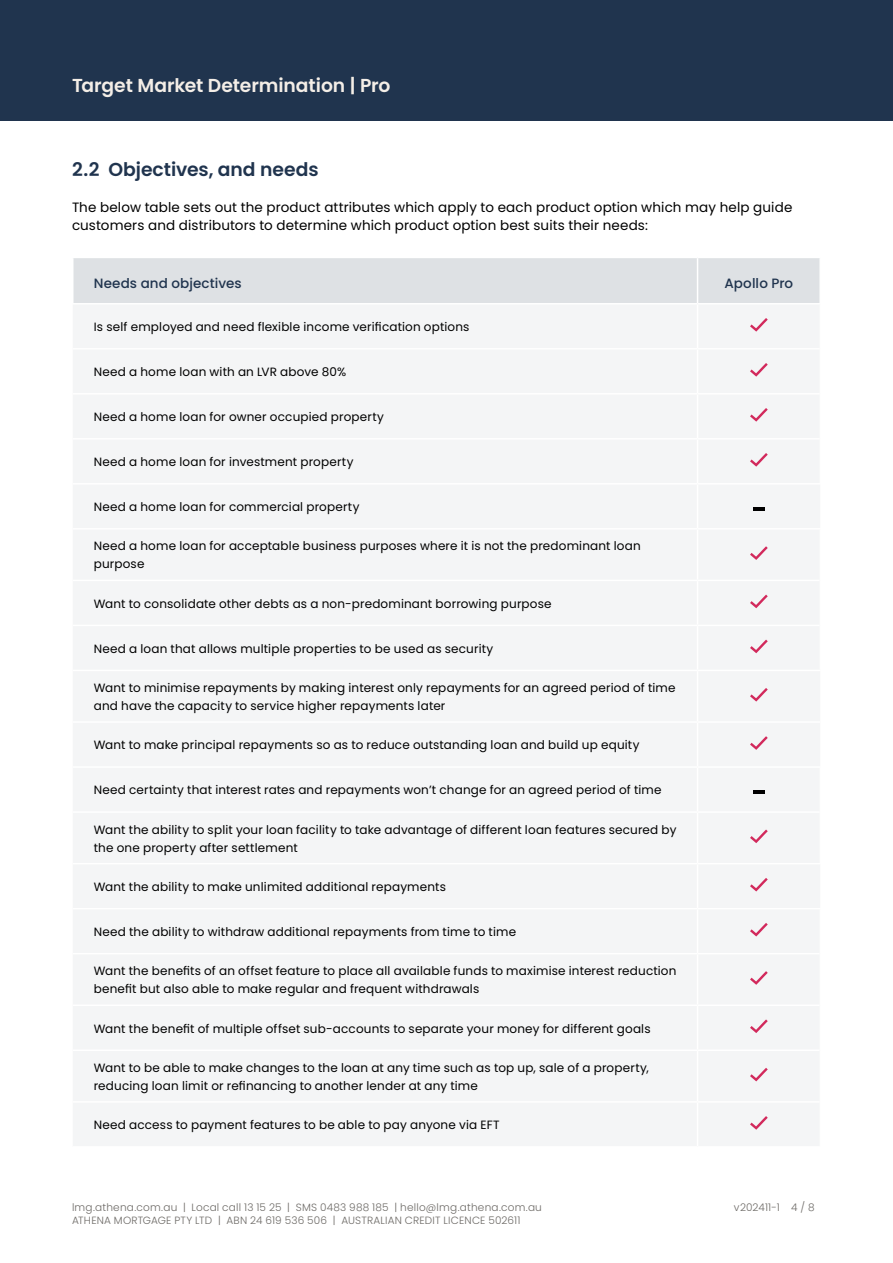
<style>
.page{position:relative;width:893px;height:1263px;background:#fff}
.page>*{position:absolute;margin:0;border:0;box-sizing:border-box;transform-origin:0 0}
.t1{font:600 18.75px "Poppins";letter-spacing:-.005em;color:#f4eee7}
.t2{font:600 18.75px "Poppins";color:#20344e}
.t3{font:13.5px/18px "Poppins";letter-spacing:.01em;color:#000}
.t4{font:500 13.5px "Poppins";letter-spacing:.005em;color:#20344e}
.t5{font:12px/18px "Poppins";letter-spacing:.015em;color:#000}
.t6{font:300 10.5px/12.6px "Poppins";letter-spacing:.02em;color:#6d6a66}
</style>
<div class="page">
<div style="left:0;top:0;width:893px;height:120px;background:#20344e"></div>
<div style="left:74px;top:258px;width:745px;height:45px;background:#dee1e4"></div>
<div style="left:73px;top:305px;width:747px;height:841px;background:#f4f5f6"></div>
<hr style="left:697px;top:258px;width:1px;height:45px;background:#fff">
<hr style="left:697px;top:305px;width:1px;height:43px;background:#fff">
<hr style="left:73px;top:348px;width:625px;height:2px;background:#fff">
<hr style="left:698px;top:348px;width:122px;height:2px;background:#fff">
<hr style="left:697px;top:350px;width:1px;height:43px;background:#fff">
<hr style="left:73px;top:393px;width:625px;height:2px;background:#fff">
<hr style="left:698px;top:393px;width:122px;height:2px;background:#fff">
<hr style="left:697px;top:395px;width:1px;height:43px;background:#fff">
<hr style="left:73px;top:438px;width:625px;height:2px;background:#fff">
<hr style="left:698px;top:438px;width:122px;height:2px;background:#fff">
<hr style="left:697px;top:440px;width:1px;height:43px;background:#fff">
<hr style="left:73px;top:483px;width:625px;height:2px;background:#fff">
<hr style="left:698px;top:483px;width:123px;height:2px;background:#fff">
<hr style="left:697px;top:485px;width:1px;height:43px;background:#fff">
<hr style="left:73px;top:528px;width:625px;height:2px;background:#fff">
<hr style="left:698px;top:528px;width:123px;height:2px;background:#fff">
<hr style="left:697px;top:530px;width:1px;height:50px;background:#fff">
<hr style="left:73px;top:580px;width:625px;height:1px;background:#fff">
<hr style="left:698px;top:580px;width:122px;height:1px;background:#fff">
<hr style="left:697px;top:581px;width:1px;height:44px;background:#fff">
<hr style="left:73px;top:625px;width:625px;height:1px;background:#fff">
<hr style="left:698px;top:625px;width:122px;height:1px;background:#fff">
<hr style="left:697px;top:626px;width:1px;height:44px;background:#fff">
<hr style="left:73px;top:670px;width:625px;height:1px;background:#fff">
<hr style="left:698px;top:670px;width:123px;height:1px;background:#fff">
<hr style="left:697px;top:671px;width:1px;height:50px;background:#fff">
<hr style="left:73px;top:721px;width:625px;height:2px;background:#fff">
<hr style="left:698px;top:721px;width:122px;height:2px;background:#fff">
<hr style="left:697px;top:723px;width:1px;height:43px;background:#fff">
<hr style="left:73px;top:766px;width:625px;height:2px;background:#fff">
<hr style="left:698px;top:766px;width:123px;height:2px;background:#fff">
<hr style="left:697px;top:768px;width:1px;height:43px;background:#fff">
<hr style="left:73px;top:811px;width:625px;height:2px;background:#fff">
<hr style="left:698px;top:811px;width:122px;height:2px;background:#fff">
<hr style="left:697px;top:813px;width:1px;height:50px;background:#fff">
<hr style="left:73px;top:863px;width:625px;height:1px;background:#fff">
<hr style="left:698px;top:863px;width:123px;height:1px;background:#fff">
<hr style="left:697px;top:864px;width:1px;height:44px;background:#fff">
<hr style="left:73px;top:908px;width:625px;height:1px;background:#fff">
<hr style="left:698px;top:908px;width:123px;height:1px;background:#fff">
<hr style="left:697px;top:909px;width:1px;height:44px;background:#fff">
<hr style="left:73px;top:953px;width:625px;height:1px;background:#fff">
<hr style="left:698px;top:953px;width:122px;height:1px;background:#fff">
<hr style="left:697px;top:954px;width:1px;height:50px;background:#fff">
<hr style="left:73px;top:1004px;width:625px;height:2px;background:#fff">
<hr style="left:698px;top:1004px;width:122px;height:2px;background:#fff">
<hr style="left:697px;top:1006px;width:1px;height:43px;background:#fff">
<hr style="left:73px;top:1049px;width:625px;height:2px;background:#fff">
<hr style="left:698px;top:1049px;width:122px;height:2px;background:#fff">
<hr style="left:697px;top:1051px;width:1px;height:50px;background:#fff">
<hr style="left:73px;top:1101px;width:625px;height:2px;background:#fff">
<hr style="left:698px;top:1101px;width:122px;height:2px;background:#fff">
<hr style="left:697px;top:1103px;width:1px;height:43px;background:#fff">
<svg style="left:750px;top:318px;width:18px;height:14px"></svg>
<svg style="left:750px;top:363px;width:18px;height:14px"></svg>
<svg style="left:750px;top:408px;width:18px;height:14px"></svg>
<svg style="left:750px;top:453px;width:18px;height:14px"></svg>
<svg style="left:753px;top:507px;width:12px;height:3px"></svg>
<svg style="left:750px;top:546px;width:18px;height:14px"></svg>
<svg style="left:750px;top:595px;width:18px;height:13px"></svg>
<svg style="left:750px;top:640px;width:18px;height:13px"></svg>
<svg style="left:750px;top:688px;width:18px;height:13px"></svg>
<svg style="left:750px;top:736px;width:18px;height:14px"></svg>
<svg style="left:753px;top:790px;width:12px;height:3px"></svg>
<svg style="left:750px;top:829px;width:18px;height:14px"></svg>
<svg style="left:750px;top:878px;width:18px;height:13px"></svg>
<svg style="left:750px;top:923px;width:18px;height:13px"></svg>
<svg style="left:750px;top:971px;width:18px;height:14px"></svg>
<svg style="left:750px;top:1019px;width:18px;height:14px"></svg>
<svg style="left:750px;top:1068px;width:18px;height:13px"></svg>
<svg style="left:750px;top:1116px;width:18px;height:14px"></svg>
<h1 class="t1" style="left:72px;top:75px;width:320px">Target Market Determination | Pro</h1>
<h1 class="t2" style="left:72px;top:158px;width:248px">2.2 Objectives, and needs</h1>
<p class="t3" style="left:72px;top:198px;width:722px">The below table sets out the product attributes which apply to each product option which may help guide customers and distributors to determine which product option best suits their needs:</p>
<p class="t4" style="left:94px;top:275px;width:149px">Needs and objectives</p>
<p class="t4" style="left:725px;top:275px;width:70px">Apollo Pro</p>
<p class="t5" style="left:94px;top:318px;width:377px">Is self employed and need flexible income verification options</p>
<p class="t5" style="left:94px;top:363px;width:254px">Need a home loan with an LVR above 80%</p>
<p class="t5" style="left:94px;top:408px;width:292px">Need a home loan for owner occupied property</p>
<p class="t5" style="left:94px;top:453px;width:261px">Need a home loan for investment property</p>
<p class="t5" style="left:94px;top:498px;width:267px">Need a home loan for commercial property</p>
<p class="t5" style="left:94px;top:537px;width:549px">Need a home loan for acceptable business purposes where it is not the predominant loan purpose</p>
<p class="t5" style="left:94px;top:595px;width:459px">Want to consolidate other debts as a non-predominant borrowing purpose</p>
<p class="t5" style="left:94px;top:640px;width:401px">Need a loan that allows multiple properties to be used as security</p>
<p class="t5" style="left:94px;top:679px;width:583px">Want to minimise repayments by making interest only repayments for an agreed period of time and have the capacity to service higher repayments later</p>
<p class="t5" style="left:94px;top:736px;width:547px">Want to make principal repayments so as to reduce outstanding loan and build up equity</p>
<p class="t5" style="left:94px;top:781px;width:569px">Need certainty that interest rates and repayments won’t change for an agreed period of time</p>
<p class="t5" style="left:94px;top:820px;width:584px">Want the ability to split your loan facility to take advantage of different loan features secured by the one property after settlement</p>
<p class="t5" style="left:94px;top:878px;width:354px">Want the ability to make unlimited additional repayments</p>
<p class="t5" style="left:94px;top:923px;width:424px">Need the ability to withdraw additional repayments from time to time</p>
<p class="t5" style="left:94px;top:962px;width:584px">Want the benefits of an offset feature to place all available funds to maximise interest reduction benefit but also able to make regular and frequent withdrawals</p>
<p class="t5" style="left:94px;top:1019px;width:558px">Want the benefit of multiple offset sub-accounts to separate your money for different goals</p>
<p class="t5" style="left:94px;top:1059px;width:557px">Want to be able to make changes to the loan at any time such as top up, sale of a property, reducing loan limit or refinancing to another lender at any time</p>
<p class="t5" style="left:94px;top:1116px;width:407px">Need access to payment features to be able to pay anyone via EFT</p>
<p class="t6" style="left:72px;top:1201px;width:471px">lmg.athena.com.au | Local call 13 15 25 | SMS 0483 988 185 | hello@lmg.athena.com.au<br>ATHENA MORTGAGE PTY LTD | ABN 24 619 536 506 | AUSTRALIAN CREDIT LICENCE 502611</p>
<p class="t6" style="left:734px;top:1201px;width:82px">v202411-1 4 / 8</p>
</div>
